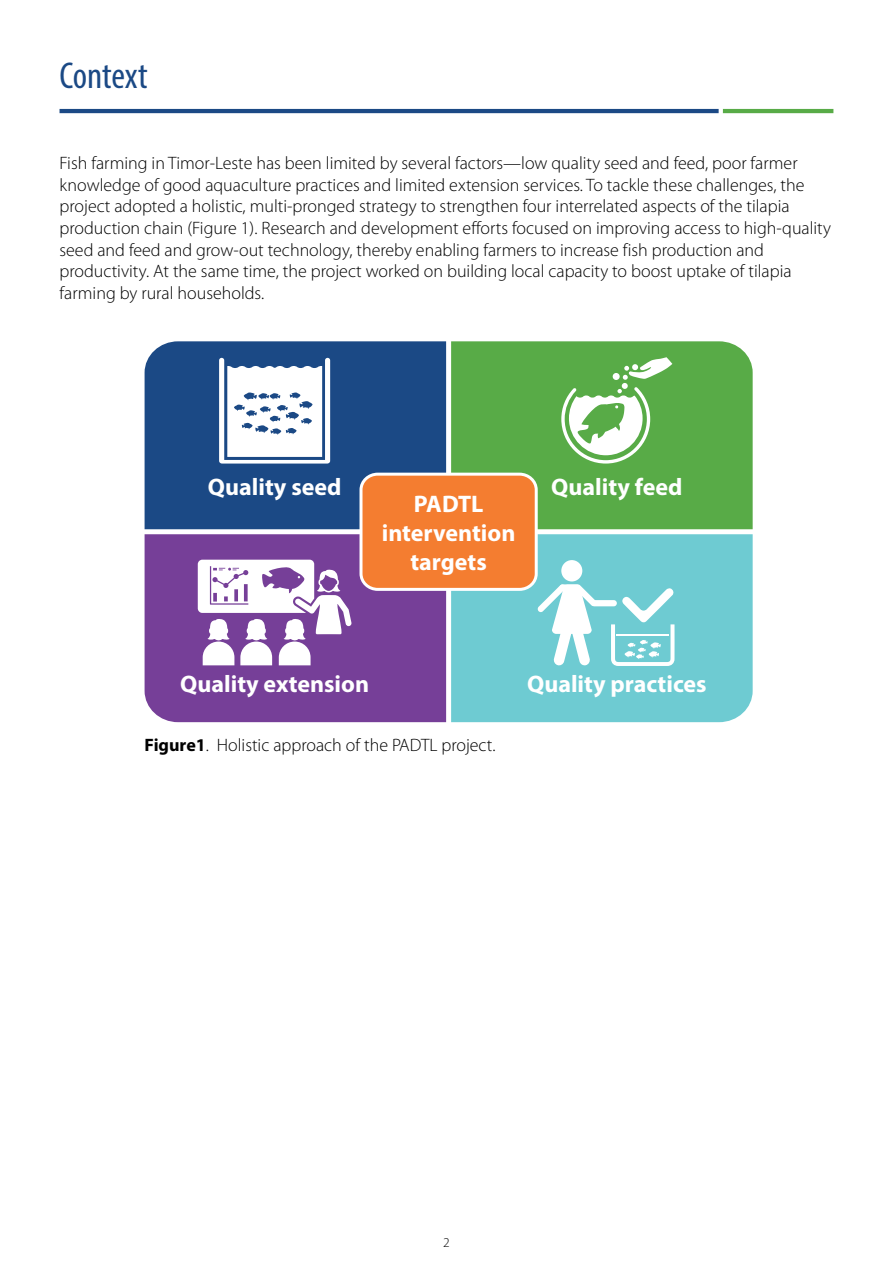
<style>
.page{position:relative;width:893px;height:1263px;background:#fff}
.page>*{position:absolute;margin:0;border:0;box-sizing:border-box;transform-origin:0 0}
.t1{font:condensed 37.5px "Myriad Pro";letter-spacing:-.005em;color:#1b4985}
.t2{font:700 24px/28.8px "Myriad Pro";color:#fff;text-align:center}
.t3{font:300 18px/21.6px "Myriad Pro";color:#000}
.t4{font:300 13.5px "Myriad Pro";color:#000}
.s1{font-weight:700}
</style>
<div class="page">
<hr style="left:723px;top:109px;width:110px;height:4px;background:#58ab47">
<hr style="left:60px;top:109px;width:659px;height:4px;background:#1b4985">
<div style="left:145px;top:341px;width:301px;height:188px;background:#1b4985"></div>
<div style="left:451px;top:341px;width:302px;height:188px;background:#58ab47"></div>
<div style="left:145px;top:534px;width:301px;height:188px;background:#763f98"></div>
<div style="left:451px;top:534px;width:302px;height:188px;background:#6ecbd2"></div>
<svg style="left:561px;top:357px;width:111px;height:106px"></svg>
<div style="left:361px;top:474px;width:175px;height:115px;background:#f47d30;border-radius:16px"></div>
<div style="left:359px;top:473px;width:179px;height:118px;border:3px solid #fff;border-radius:16px"></div>
<div style="left:561px;top:560px;width:21px;height:21px;background:#fff;border-radius:50%"></div>
<svg style="left:537px;top:584px;width:60px;height:82px"></svg>
<div style="left:592px;top:600px;width:25px;height:6px;background:#fff;border-radius:3px"></div>
<svg style="left:219px;top:358px;width:111px;height:106px"></svg>
<svg style="left:198px;top:560px;width:154px;height:105px"></svg>
<svg style="left:611px;top:588px;width:64px;height:78px"></svg>
<h1 class="t1" style="left:60px;top:53px;width:90px">Context</h1>
<p class="t3" style="left:60px;top:153px;width:773px">Fish farming in Timor-Leste has been limited by several factors—low quality seed and feed, poor farmer knowledge of good aquaculture practices and limited extension services. To tackle these challenges, the project adopted a holistic, multi-pronged strategy to strengthen four interrelated aspects of the tilapia production chain (Figure 1). Research and development efforts focused on improving access to high-quality seed and feed and grow-out technology, thereby enabling farmers to increase fish production and productivity. At the same time, the project worked on building local capacity to boost uptake of tilapia farming by rural households.</p>
<h2 class="t2" style="left:208px;top:472px;width:135px">Quality seed</h2>
<h2 class="t2" style="left:382px;top:489px;width:135px">PADTL intervention targets</h2>
<h2 class="t2" style="left:551px;top:472px;width:133px">Quality feed</h2>
<h2 class="t2" style="left:180px;top:668px;width:190px">Quality extension</h2>
<p class="t3" style="left:145px;top:734px;width:352px"><span class="s1">Figure1</span>. Holistic approach of the PADTL project.</p>
<h2 class="t2" style="left:527px;top:668px;width:181px">Quality practices</h2>
<p class="t4" style="left:443px;top:1235px;width:8px">2</p>
</div>
